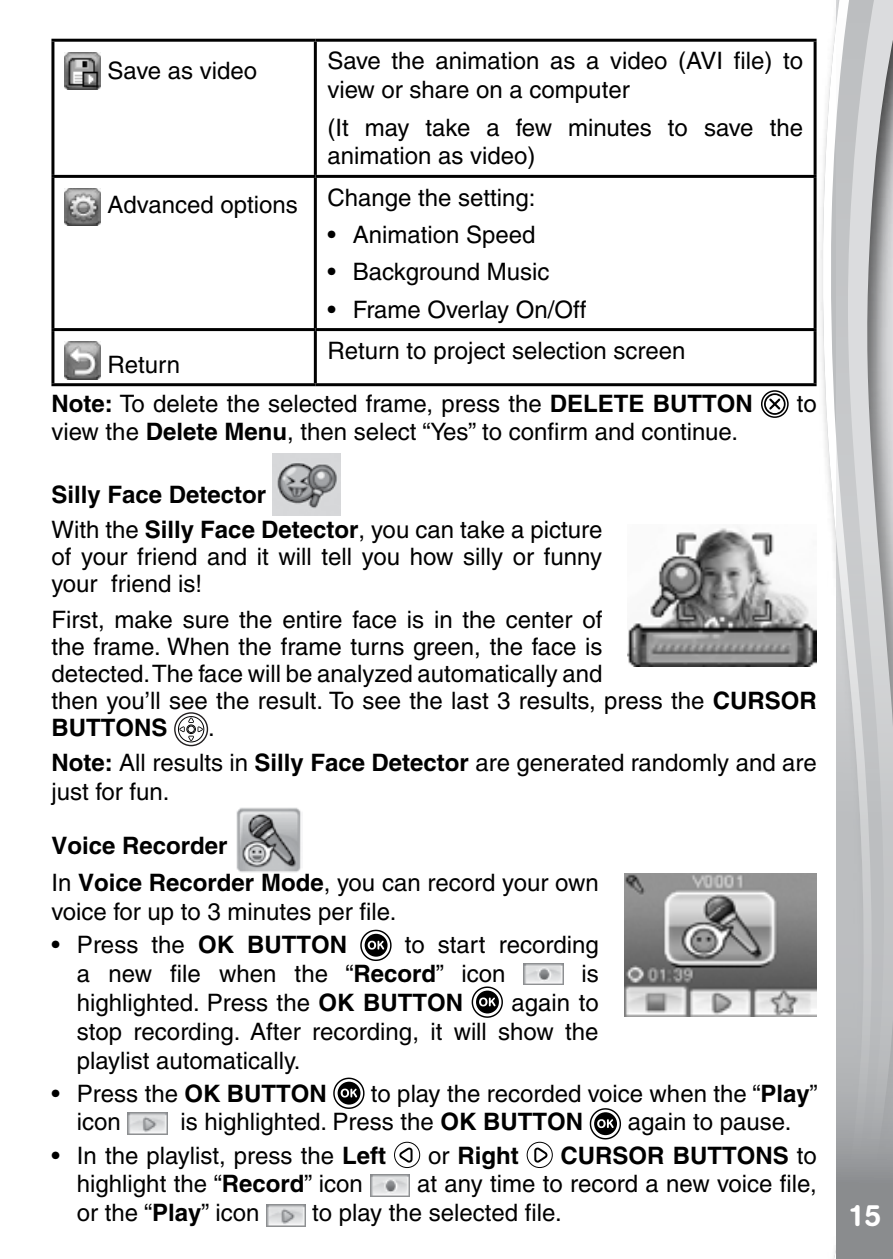
<style>
.page{position:relative;width:893px;height:1259px;background:#fff}
.page>*{position:absolute;margin:0;border:0;box-sizing:border-box;transform-origin:0 0}
.t1{font:500 30px "AG Book Rounded";color:#fff}
.t2{font:500 24px/28.8px "Helvetica";color:#000}
.t3{font:700 24px/35.4px "Helvetica";color:#000}
.s1{font-weight:700}
.s2{font-weight:500}
</style>
<div class="page">
<svg style="left:822px;top:17px;width:14px;height:1242px"></svg>
<svg style="left:836px;top:0;width:57px;height:1259px;background:#bcbec0"></svg>
<hr style="left:51px;top:39px;width:264px;height:3px;background:#000">
<hr style="left:51px;top:42px;width:3px;height:133px;background:#000">
<hr style="left:315px;top:39px;width:502px;height:3px;background:#000">
<hr style="left:314px;top:42px;width:3px;height:133px;background:#000">
<hr style="left:814px;top:42px;width:3px;height:133px;background:#000">
<hr style="left:51px;top:175px;width:264px;height:3px;background:#000">
<hr style="left:51px;top:178px;width:3px;height:150px;background:#000">
<hr style="left:315px;top:175px;width:502px;height:3px;background:#000">
<hr style="left:314px;top:178px;width:3px;height:150px;background:#000">
<hr style="left:814px;top:178px;width:3px;height:150px;background:#000">
<hr style="left:51px;top:328px;width:264px;height:3px;background:#000">
<hr style="left:51px;top:331px;width:3px;height:52px;background:#000">
<hr style="left:315px;top:328px;width:502px;height:3px;background:#000">
<hr style="left:314px;top:331px;width:3px;height:52px;background:#000">
<hr style="left:814px;top:331px;width:3px;height:52px;background:#000">
<hr style="left:51px;top:383px;width:264px;height:3px;background:#000">
<hr style="left:315px;top:383px;width:502px;height:3px;background:#000">
<img style="left:65px;top:52px;width:36px;height:38px">
<img style="left:65px;top:188px;width:36px;height:38px">
<img style="left:65px;top:341px;width:36px;height:38px">
<div style="left:761px;top:390px;width:28px;height:28px;border:2px solid #000;border-radius:50%"></div>
<svg style="left:764px;top:393px;width:22px;height:22px"></svg>
<img style="left:273px;top:454px;width:67px;height:61px">
<div style="left:174px;top:712px;width:34px;height:34px;border:1px solid #221f20;border-radius:50%"></div>
<div style="left:178px;top:716px;width:26px;height:26px;border:1px solid #000101;border-radius:50%"></div>
<svg style="left:179px;top:717px;width:24px;height:24px"></svg>
<div style="left:187px;top:725px;width:9px;height:8px;border:1px solid #000101;border-radius:50%"></div>
<div style="left:188px;top:726px;width:7px;height:7px;border:1px solid #000101;border-radius:50%"></div>
<img style="left:236px;top:807px;width:65px;height:66px">
<svg style="left:360px;top:929px;width:32px;height:32px"></svg>
<img style="left:524px;top:963px;width:39px;height:21px">
<svg style="left:471px;top:986px;width:32px;height:32px"></svg>
<svg style="left:333px;top:1077px;width:32px;height:32px"></svg>
<img style="left:128px;top:1112px;width:39px;height:22px">
<svg style="left:589px;top:1108px;width:32px;height:32px"></svg>
<div style="left:394px;top:1142px;width:26px;height:25px;border:1px solid #000;border-radius:50%"></div>
<svg style="left:399px;top:1147px;width:13px;height:15px"></svg>
<div style="left:527px;top:1142px;width:26px;height:25px;border:1px solid #000;border-radius:50%"></div>
<svg style="left:534px;top:1147px;width:14px;height:15px"></svg>
<img style="left:370px;top:1175px;width:40px;height:21px">
<img style="left:266px;top:1204px;width:39px;height:22px">
<img style="left:628px;top:528px;width:189px;height:138px">
<img style="left:624px;top:873px;width:193px;height:143px">
<p class="t2" style="left:108px;top:56px;width:151px">Save as video</p>
<p class="t2" style="left:327px;top:47px;width:477px">Save the animation as a video (AVI file) to view or share on a computer</p>
<p class="t2" style="left:327px;top:113px;width:477px">(It may take a few minutes to save the animation as video)</p>
<p class="t2" style="left:108px;top:183px;width:429px">Advanced options Change the setting:</p>
<p class="t2" style="left:327px;top:220px;width:210px">• Animation Speed</p>
<p class="t2" style="left:327px;top:257px;width:224px">• Background Music</p>
<p class="t2" style="left:327px;top:295px;width:261px">• Frame Overlay On/Off</p>
<p class="t2" style="left:108px;top:350px;width:74px">Return</p>
<p class="t2" style="left:51px;top:324px;width:683px;line-height:52.8px;text-indent:276px">Return to project selection screen<br><span class="s1">Note:</span> To delete the selected frame, press the <span class="s1">Delete Button</span></p>
<p class="t2" style="left:797px;top:389px;width:22px">to</p>
<p class="t2" style="left:51px;top:417px;width:688px">view the <span class="s1">Delete Menu</span>, then select “Yes” to confirm and continue.</p>
<p class="t3" style="left:51px;top:476px;width:552px">Silly Face Detector<br><span class="s2">With the</span> Silly Face Detector<span class="s2">, you can take a picture</span></p>
<p class="t2" style="left:51px;top:543px;width:552px;line-height:27px">of your friend and it will tell you how silly or funny your friend is!</p>
<p class="t2" style="left:51px;top:605px;width:764px;line-height:27px">First, make sure the entire face is in the center of<br>the frame. When the frame turns green, the face is<br>detected. The face will be analyzed automatically and<br>then you’ll see the result. To see the last 3 results, press the <span class="s1">CURSOR Buttons</span></p>
<p class="t2" style="left:51px;top:709px;width:767px;line-height:35.4px;text-indent:157px">.<br><span class="s1">Note:</span> All results in <span class="s1">Silly Face Detector</span> are generated randomly and are</p>
<p class="t2" style="left:51px;top:777px;width:120px">just for fun.</p>
<p class="t3" style="left:51px;top:827px;width:549px;line-height:36.9px">Voice Recorder<br><span class="s2">In</span> Voice Recorder Mode<span class="s2">, you can record your own</span></p>
<p class="t2" style="left:51px;top:897px;width:346px">voice for up to 3 minutes per file.</p>
<p class="t2" style="left:51px;top:930px;width:278px">• Press the <span class="s1">OK Button</span></p>
<p class="t2" style="left:77px;top:930px;width:523px;text-indent:328px">to start recording a new file when the “<span class="s1">Record</span>” icon</p>
<p class="t2" style="left:581px;top:959px;width:19px">is</p>
<p class="t2" style="left:77px;top:988px;width:368px">highlighted. Press the <span class="s1">OK button</span></p>
<p class="t2" style="left:77px;top:988px;width:523px;text-align:justify;text-indent:434px">again to stop recording. After recording, it will show the playlist automatically.</p>
<p class="t2" style="left:51px;top:1078px;width:258px">• Press the <span class="s1">OK button</span></p>
<p class="t2" style="left:371px;top:1078px;width:448px">to play the recorded voice when the “<span class="s1">Play</span>”</p>
<p class="t2" style="left:77px;top:1107px;width:46px">icon</p>
<p class="t2" style="left:180px;top:1107px;width:385px">is highlighted. Press the <span class="s1">OK button</span></p>
<p class="t2" style="left:628px;top:1107px;width:165px">again to pause.</p>
<p class="t2" style="left:51px;top:1140px;width:336px">• In the playlist, press the <span class="s1">Left</span></p>
<p class="t3" style="left:428px;top:1137px;width:92px"><span class="s2">or</span> Right</p>
<p class="t3" style="left:561px;top:1137px;width:194px">Cursor Buttons</p>
<p class="t2" style="left:797px;top:1140px;width:22px">to</p>
<p class="t2" style="left:77px;top:1169px;width:287px">highlight the “<span class="s1">Record</span>” icon</p>
<p class="t2" style="left:417px;top:1169px;width:401px">at any time to record a new voice file,</p>
<p class="t2" style="left:77px;top:1198px;width:184px">or the “<span class="s1">Play</span>” icon</p>
<p class="t2" style="left:312px;top:1198px;width:251px">to play the selected file.</p>
<p class="t1" style="left:848px;top:1198px;width:35px">15</p>
</div>
